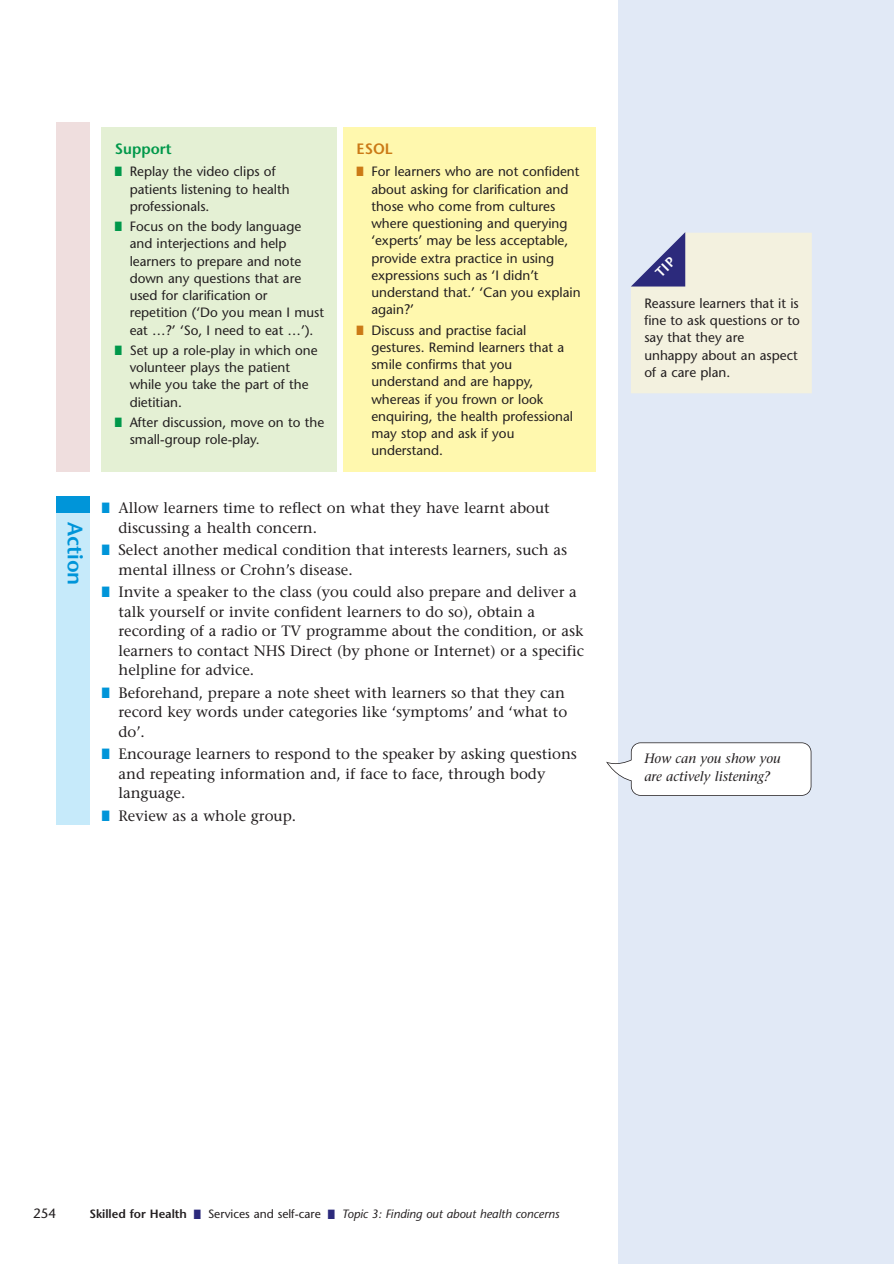
<style>
.page{position:relative;width:894px;height:1264px;background:#fff}
.page>*{position:absolute;margin:0;border:0;box-sizing:border-box;transform-origin:0 0}
.t1{font:600 21px "Stone Sans";color:#0095d9}
.t2{font:15px/19.5px "Stone Serif";color:#231f20}
.t3{font:600 15px "Stone Sans";color:#00984a}
.t4{font:600 15px "Stone Sans";color:#cb7a16}
.t5{font:13.5px/17.2px "Stone Sans";color:#231f20}
.t6{font:italic 13.5px/18px "Stone Serif";color:#231f20}
.t7{font:italic 12px "Stone Sans";color:#231f20}
.s1{color:#00984a}
.s2{color:#cb7a16}
.s3{color:#0095d9}
.s4{font-weight:600;font-style:normal}
.s5{color:#2c2a7c}
.s6{font-style:normal}
</style>
<div class="page">
<div style="left:618px;top:0;width:275px;height:1263px;background:#e1e9f6"></div>
<div style="left:343px;top:127px;width:252px;height:344px;background:#fff8ae"></div>
<div style="left:101px;top:127px;width:236px;height:344px;background:#e4f0d4"></div>
<div style="left:56px;top:123px;width:33px;height:349px;background:#efdede"></div>
<div style="left:56px;top:496px;width:33px;height:329px;background:#c6eafa"></div>
<div style="left:56px;top:496px;width:33px;height:17px;background:#0095d9"></div>
<svg style="left:606px;top:742px;width:205px;height:53px"></svg>
<svg style="left:631px;top:232px;width:180px;height:161px"></svg>
<h1 class="t1" style="left:83px;top:522px;width:65px;rotate:90deg">Action</h1>
<p class="t3" style="left:115px;top:143px;width:58px">Support</p>
<p class="t5" style="left:130px;top:164px;width:161px;text-indent:-15px"><span class="s1">■</span> Replay the video clips of patients listening to health professionals.</p>
<p class="t5" style="left:130px;top:219px;width:196px;text-indent:-15px"><span class="s1">■</span> Focus on the body language and interjections and help learners to prepare and note down any questions that are used for clarification or repetition (‘Do you mean I must eat …?’ ‘So, I need to eat …’).</p>
<p class="t5" style="left:130px;top:343px;width:189px;text-indent:-15px"><span class="s1">■</span> Set up a role-play in which one volunteer plays the patient while you take the part of the dietitian.</p>
<p class="t5" style="left:130px;top:415px;width:196px;text-indent:-15px"><span class="s1">■</span> After discussion, move on to the small-group role-play.</p>
<p class="t4" style="left:356px;top:143px;width:38px">ESOL</p>
<p class="t5" style="left:371px;top:164px;width:211px;text-indent:-15px"><span class="s2">■</span> For learners who are not confident about asking for clarification and those who come from cultures where questioning and querying ‘experts’ may be less acceptable, provide extra practice in using expressions such as ‘I didn’t understand that.’ ‘Can you explain again?’</p>
<p class="t5" style="left:371px;top:323px;width:203px;text-indent:-15px"><span class="s2">■</span> Discuss and practise facial gestures. Remind learners that a smile confirms that you understand and are happy, whereas if you frown or look enquiring, the health professional may stop and ask if you understand.</p>
<p class="t2" style="left:118px;top:500px;width:432px;text-indent:-16px"><span class="s3">■</span> Allow learners time to reflect on what they have learnt about discussing a health concern.</p>
<p class="t2" style="left:118px;top:542px;width:450px;text-indent:-16px"><span class="s3">■</span> Select another medical condition that interests learners, such as mental illness or Crohn’s disease.</p>
<p class="t2" style="left:118px;top:584px;width:467px;text-indent:-16px"><span class="s3">■</span> Invite a speaker to the class (you could also prepare and deliver a talk yourself or invite confident learners to do so), obtain a recording of a radio or TV programme about the condition, or ask learners to contact NHS Direct (by phone or Internet) or a specific helpline for advice.</p>
<p class="t2" style="left:118px;top:684px;width:450px;text-indent:-16px"><span class="s3">■</span> Beforehand, prepare a note sheet with learners so that they can record key words under categories like ‘symptoms’ and ‘what to do’.</p>
<p class="t2" style="left:118px;top:746px;width:460px;text-indent:-16px"><span class="s3">■</span> Encourage learners to respond to the speaker by asking questions and repeating information and, if face to face, through body language.</p>
<p class="t2" style="left:102px;top:807px;width:196px"><span class="s3">■</span> Review as a whole group.</p>
<p class="t5" style="left:644px;top:296px;width:157px">Reassure learners that it is fine to ask questions or to say that they are unhappy about an aspect of a care plan.</p>
<p class="t6" style="left:644px;top:750px;width:138px">How can you show you are actively listening?</p>
<p class="t5" style="left:33px;top:1205px;width:25px">254</p>
<p class="t7" style="left:89px;top:1209px;width:471px"><span class="s4">Skilled for Health</span> <span class="s5">■</span> <span class="s6">Services and self-care</span> <span class="s5">■</span> Topic 3: Finding out about health concerns</p>
</div>
